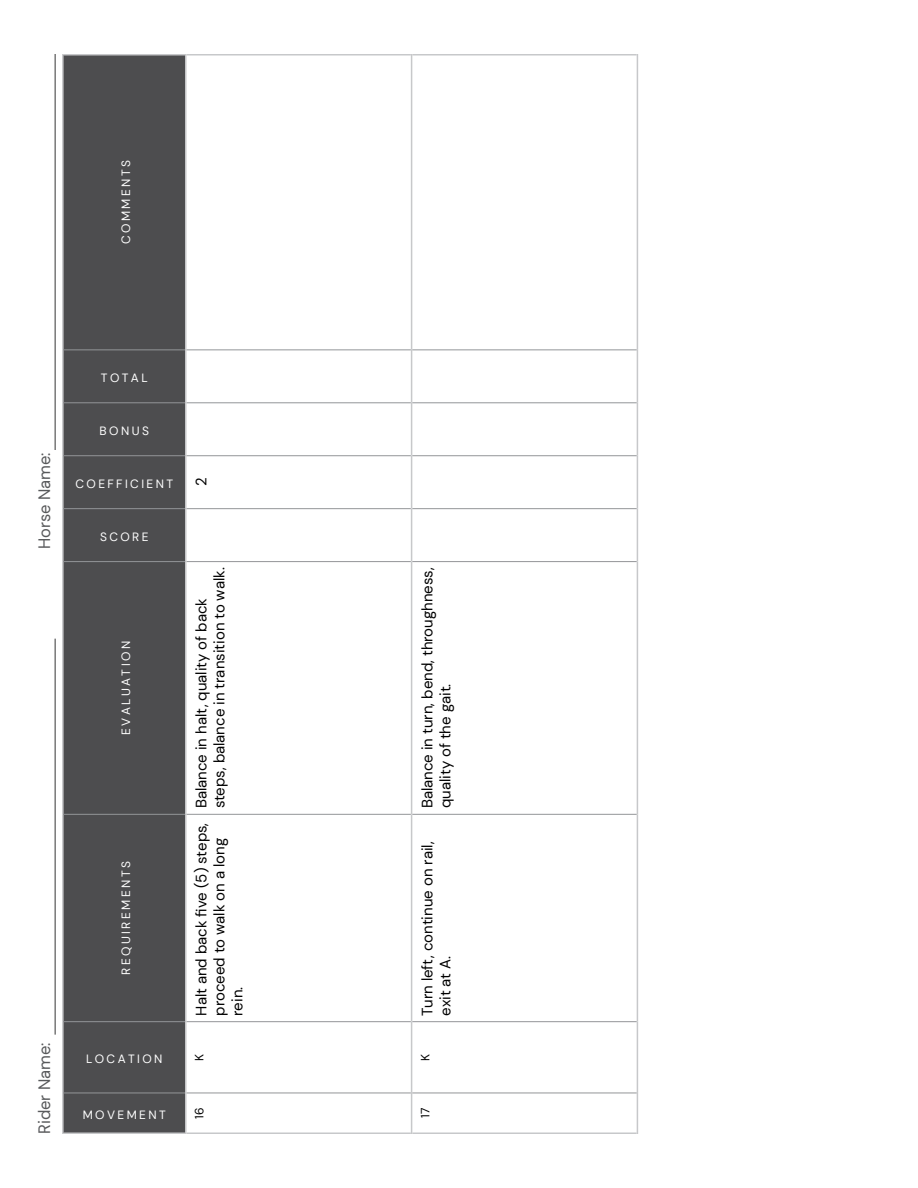
<style>
.page{position:relative;width:918px;height:1188px;background:#fff}
.page>*{position:absolute;margin:0;border:0;box-sizing:border-box;transform-origin:0 0}
.t1{font:16.5px "DM Sans";color:#58595b}
.t2{font:15px/18px "DM Sans";color:#000}
.t3{font:12px "DM Sans";letter-spacing:.2em;color:#fff}
.t4{font:12px "DM Sans";color:#000}
</style>
<div class="page">
<hr style="left:55px;top:639px;width:1px;height:396px;background:#000">
<hr style="left:55px;top:54px;width:1px;height:396px;background:#000">
<div style="left:64px;top:56px;width:121px;height:1076px;background:#4d4d4f"></div>
<svg style="left:187px;top:56px;width:450px;height:1076px"></svg>
<hr style="left:62px;top:1093px;width:2px;height:41px;background:#c7c8ca">
<hr style="left:64px;top:1132px;width:121px;height:2px;background:#c7c8ca">
<hr style="left:62px;top:1022px;width:2px;height:71px;background:#c7c8ca">
<hr style="left:62px;top:814px;width:2px;height:208px;background:#c7c8ca">
<hr style="left:62px;top:562px;width:2px;height:252px;background:#c7c8ca">
<hr style="left:62px;top:509px;width:2px;height:53px;background:#c7c8ca">
<hr style="left:62px;top:456px;width:2px;height:53px;background:#c7c8ca">
<hr style="left:62px;top:403px;width:2px;height:53px;background:#c7c8ca">
<hr style="left:62px;top:350px;width:2px;height:53px;background:#c7c8ca">
<hr style="left:62px;top:54px;width:2px;height:296px;background:#c7c8ca">
<hr style="left:64px;top:54px;width:121px;height:2px;background:#c7c8ca">
<hr style="left:185px;top:1093px;width:2px;height:41px;background:#c7c8ca">
<hr style="left:187px;top:1132px;width:224px;height:2px;background:#c7c8ca">
<hr style="left:185px;top:1022px;width:2px;height:71px;background:#c7c8ca">
<hr style="left:185px;top:814px;width:2px;height:208px;background:#c7c8ca">
<hr style="left:185px;top:562px;width:2px;height:252px;background:#c7c8ca">
<hr style="left:185px;top:509px;width:2px;height:53px;background:#c7c8ca">
<hr style="left:185px;top:456px;width:2px;height:53px;background:#c7c8ca">
<hr style="left:185px;top:403px;width:2px;height:53px;background:#c7c8ca">
<hr style="left:185px;top:350px;width:2px;height:53px;background:#c7c8ca">
<hr style="left:185px;top:54px;width:2px;height:296px;background:#c7c8ca">
<hr style="left:187px;top:54px;width:224px;height:2px;background:#c7c8ca">
<hr style="left:411px;top:1093px;width:1px;height:41px;background:#c7c8ca">
<hr style="left:412px;top:1132px;width:225px;height:2px;background:#c7c8ca">
<hr style="left:411px;top:1022px;width:1px;height:71px;background:#c7c8ca">
<hr style="left:411px;top:814px;width:1px;height:208px;background:#c7c8ca">
<hr style="left:411px;top:562px;width:1px;height:252px;background:#c7c8ca">
<hr style="left:411px;top:509px;width:1px;height:53px;background:#c7c8ca">
<hr style="left:411px;top:456px;width:1px;height:53px;background:#c7c8ca">
<hr style="left:411px;top:403px;width:1px;height:53px;background:#c7c8ca">
<hr style="left:411px;top:350px;width:1px;height:53px;background:#c7c8ca">
<hr style="left:411px;top:54px;width:1px;height:296px;background:#c7c8ca">
<hr style="left:412px;top:54px;width:225px;height:2px;background:#c7c8ca">
<hr style="left:637px;top:1093px;width:1px;height:41px;background:#c7c8ca">
<hr style="left:637px;top:1022px;width:1px;height:71px;background:#c7c8ca">
<hr style="left:637px;top:814px;width:1px;height:208px;background:#c7c8ca">
<hr style="left:637px;top:562px;width:1px;height:252px;background:#c7c8ca">
<hr style="left:637px;top:509px;width:1px;height:53px;background:#c7c8ca">
<hr style="left:637px;top:456px;width:1px;height:53px;background:#c7c8ca">
<hr style="left:637px;top:403px;width:1px;height:53px;background:#c7c8ca">
<hr style="left:637px;top:350px;width:1px;height:53px;background:#c7c8ca">
<hr style="left:637px;top:54px;width:1px;height:296px;background:#c7c8ca">
<hr style="left:64px;top:1093px;width:121px;height:1px;background:#939598">
<hr style="left:64px;top:1021px;width:121px;height:1px;background:#939598">
<hr style="left:64px;top:814px;width:121px;height:1px;background:#939598">
<hr style="left:64px;top:561px;width:121px;height:1px;background:#939598">
<hr style="left:64px;top:508px;width:121px;height:1px;background:#939598">
<hr style="left:64px;top:455px;width:121px;height:1px;background:#939598">
<hr style="left:64px;top:402px;width:121px;height:1px;background:#939598">
<hr style="left:64px;top:349px;width:121px;height:1px;background:#939598">
<hr style="left:187px;top:1093px;width:224px;height:1px;background:#939598">
<hr style="left:187px;top:1021px;width:224px;height:1px;background:#939598">
<hr style="left:187px;top:814px;width:224px;height:1px;background:#939598">
<hr style="left:187px;top:561px;width:224px;height:1px;background:#939598">
<hr style="left:187px;top:508px;width:224px;height:1px;background:#939598">
<hr style="left:187px;top:455px;width:224px;height:1px;background:#939598">
<hr style="left:187px;top:402px;width:224px;height:1px;background:#939598">
<hr style="left:187px;top:349px;width:224px;height:1px;background:#939598">
<hr style="left:412px;top:1093px;width:225px;height:1px;background:#939598">
<hr style="left:412px;top:1021px;width:225px;height:1px;background:#939598">
<hr style="left:412px;top:814px;width:225px;height:1px;background:#939598">
<hr style="left:412px;top:561px;width:225px;height:1px;background:#939598">
<hr style="left:412px;top:508px;width:225px;height:1px;background:#939598">
<hr style="left:412px;top:455px;width:225px;height:1px;background:#939598">
<hr style="left:412px;top:402px;width:225px;height:1px;background:#939598">
<hr style="left:412px;top:349px;width:225px;height:1px;background:#939598">
<p class="t3" style="left:119px;top:244px;width:85px;rotate:-90deg">COMMENTS</p>
<p class="t1" style="left:34px;top:549px;width:98px;rotate:-90deg">Horse Name:</p>
<p class="t1" style="left:34px;top:1134px;width:93px;rotate:-90deg">Rider Name:</p>
<p class="t3" style="left:101px;top:371px;width:48px">TOTAL</p>
<p class="t3" style="left:100px;top:424px;width:51px">BONUS</p>
<p class="t3" style="left:76px;top:477px;width:99px">COEFFICIENT</p>
<p class="t3" style="left:100px;top:529px;width:50px">SCORE</p>
<p class="t3" style="left:119px;top:735px;width:95px;rotate:-90deg">EVALUATION</p>
<p class="t3" style="left:119px;top:975px;width:115px;rotate:-90deg">REQUIREMENTS</p>
<p class="t3" style="left:86px;top:1052px;width:78px">LOCATION</p>
<p class="t3" style="left:83px;top:1107px;width:85px">MOVEMENT</p>
<p class="t2" style="left:192px;top:486px;width:10px;rotate:-90deg">2</p>
<p class="t2" style="left:192px;top:808px;width:242px;rotate:-90deg">Balance in halt, quality of back steps, balance in transition to walk.</p>
<p class="t2" style="left:192px;top:1016px;width:194px;rotate:-90deg">Halt and back five (5) steps, proceed to walk on a long rein.</p>
<p class="t4" style="left:192px;top:1061px;width:8px;rotate:-90deg">K</p>
<p class="t4" style="left:192px;top:1119px;width:13px;rotate:-90deg">16</p>
<p class="t2" style="left:418px;top:808px;width:242px;rotate:-90deg">Balance in turn, bend, throughness, quality of the gait.</p>
<p class="t2" style="left:418px;top:1016px;width:175px;rotate:-90deg">Turn left, continue on rail, exit at A.</p>
<p class="t4" style="left:418px;top:1061px;width:8px;rotate:-90deg">K</p>
<p class="t4" style="left:418px;top:1118px;width:12px;rotate:-90deg">17</p>
</div>
